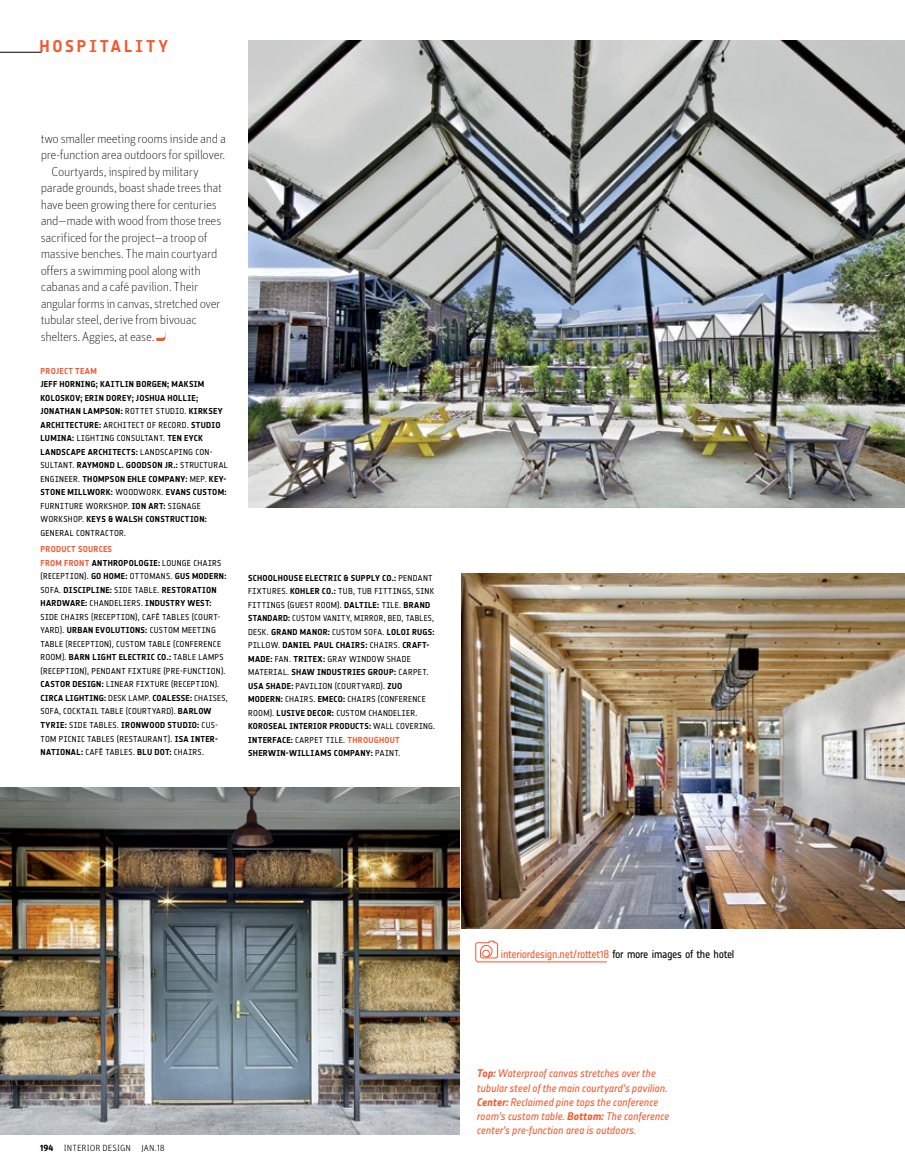
<style>
.page{position:relative;width:905px;height:1175px;background:#fff}
.page>*{position:absolute;margin:0;border:0;box-sizing:border-box;transform-origin:0 0}
.t1{font:16.8px "Notes Soft Bold Tf";letter-spacing:.17em;color:#f15a31}
.t2{font:100 13.2px "Unit OT";letter-spacing:-.025em;color:#000}
.t3{font:11.25px "Notes Soft";letter-spacing:-.025em;color:#f15a31}
.t4{font:10.8px/14.2px "Notes Regular Italic Tf";letter-spacing:-.01em;color:#f15a31}
.t5{font:300 9px "Unit Rounded OT";letter-spacing:.01em;color:#000}
.t6{font:8.55px/13.5px "Notes Bold Tf";letter-spacing:.03em;color:#000}
.t7{font:8.55px/13.5px "Notes Regular Tf";letter-spacing:.03em;color:#000}
.t8{font:8.55px/13.5px "Notes Bold Tf";letter-spacing:.025em;color:#f15a31}
.s1{font-family:"Notes Regular Tf"}
.s2{font-family:"Notes Bold Tf"}
.s3{color:#000}
.s4{font-family:"Notes Regular Tf";color:#000}
.s5{font-family:"Notes Bold Tf";color:#f15a31}
.s6{font-weight:700}
.s7{font-family:"Notes Bold Italic Tf"}
</style>
<div class="page">
<hr style="left:0;top:52px;width:42px;height:1px;background:#000">
<img style="left:248px;top:40px;width:656px;height:467px">
<img style="left:461px;top:574px;width:443px;height:354px">
<img style="left:0;top:787px;width:460px;height:347px">
<svg style="left:156px;top:336px;width:9px;height:5px"></svg>
<svg style="left:475px;top:940px;width:132px;height:22px"></svg>
<div style="left:482px;top:949px;width:7px;height:8px;border:1px solid #f15a31;border-radius:50%"></div>
<h1 class="t1" style="left:40px;top:37px;width:130px">HOSPITALITY</h1>
<h2 class="t2" style="left:41px;top:131px;width:187px">two smaller meeting rooms inside and a</h2>
<h2 class="t2" style="left:41px;top:147px;width:186px">pre-function area outdoors for spillover.</h2>
<h2 class="t2" style="left:51px;top:164px;width:149px">Courtyards, inspired by military</h2>
<h2 class="t2" style="left:41px;top:180px;width:183px">parade grounds, boast shade trees that</h2>
<h2 class="t2" style="left:41px;top:197px;width:178px">have been growing there for centuries</h2>
<h2 class="t2" style="left:41px;top:213px;width:182px">and—made with wood from those trees</h2>
<h2 class="t2" style="left:41px;top:230px;width:168px">sacrificed for the project—a troop of</h2>
<h2 class="t2" style="left:41px;top:246px;width:178px">massive benches. The main courtyard</h2>
<h2 class="t2" style="left:41px;top:263px;width:162px">offers a swimming pool along with</h2>
<h2 class="t2" style="left:41px;top:279px;width:159px">cabanas and a café pavilion. Their</h2>
<h2 class="t2" style="left:41px;top:296px;width:181px">angular forms in canvas, stretched over</h2>
<h2 class="t2" style="left:41px;top:312px;width:158px">tubular steel, derive from bivouac</h2>
<h2 class="t2" style="left:41px;top:329px;width:115px">shelters. Aggies, at ease.</h2>
<p class="t8" style="left:40px;top:364px;width:58px">PROJECT TEAM</p>
<p class="t6" style="left:40px;top:377px;width:184px">JEFF HORNING; KAITLIN BORGEN; MAKSIM KOLOSKOV; ERIN DOREY; JOSHUA HOLLIE; JONATHAN LAMPSON: <span class="s1">ROTTET STUDIO.</span> KIRKSEY ARCHITECTURE: <span class="s1">ARCHITECT OF RECORD.</span> STUDIO</p>
<p class="t7" style="left:40px;top:431px;width:164px"><span class="s2">LUMINA:</span> LIGHTING CONSULTANT. <span class="s2">TEN EYCK</span></p>
<p class="t6" style="left:40px;top:445px;width:189px">LANDSCAPE ARCHITECTS: <span class="s1">LANDSCAPING CON-SULTANT.</span> RAYMOND L. GOODSON JR.: <span class="s1">STRUCTURAL ENGINEER.</span> THOMPSON EHLE COMPANY: <span class="s1">MEP.</span> KEY-STONE MILLWORK: <span class="s1">WOODWORK.</span> EVANS CUSTOM:</p>
<p class="t7" style="left:41px;top:499px;width:162px">FURNITURE WORKSHOP. <span class="s2">ION ART:</span> SIGNAGE</p>
<p class="t6" style="left:41px;top:512px;width:168px"><span class="s1">WORKSHOP.</span> KEYS &amp; WALSH CONSTRUCTION:</p>
<p class="t7" style="left:40px;top:526px;width:87px">GENERAL CONTRACTOR.</p>
<p class="t8" style="left:40px;top:542px;width:182px">PRODUCT SOURCES<br>FROM FRONT <span class="s3">ANTHROPOLOGIE:</span> <span class="s4">LOUNGE CHAIRS</span></p>
<p class="t7" style="left:40px;top:569px;width:187px">(RECEPTION). <span class="s2">GO HOME:</span> OTTOMANS. <span class="s2">GUS MODERN:</span></p>
<p class="t6" style="left:41px;top:583px;width:177px"><span class="s1">SOFA.</span> DISCIPLINE: <span class="s1">SIDE TABLE.</span> RESTORATION<br>HARDWARE: <span class="s1">CHANDELIERS.</span> INDUSTRY WEST:</p>
<p class="t7" style="left:41px;top:610px;width:182px">SIDE CHAIRS (RECEPTION), CAFÉ TABLES (COURT-<br>YARD). <span class="s2">URBAN EVOLUTIONS:</span> CUSTOM MEETING<br>TABLE (RECEPTION), CUSTOM TABLE (CONFERENCE</p>
<p class="t6" style="left:41px;top:650px;width:184px"><span class="s1">ROOM).</span> BARN LIGHT ELECTRIC CO.: <span class="s1">TABLE LAMPS</span></p>
<p class="t7" style="left:41px;top:664px;width:186px">(RECEPTION), PENDANT FIXTURE (PRE-FUNCTION).<br><span class="s2">CASTOR DESIGN:</span> LINEAR FIXTURE (RECEPTION).</p>
<p class="t6" style="left:41px;top:691px;width:189px">CIRCA LIGHTING: <span class="s1">DESK LAMP.</span> COALESSE: <span class="s1">CHAISES,</span></p>
<p class="t7" style="left:40px;top:704px;width:172px">SOFA, COCKTAIL TABLE (COURTYARD). <span class="s2">BARLOW</span></p>
<p class="t6" style="left:40px;top:718px;width:179px">TYRIE: <span class="s1">SIDE TABLES.</span> IRONWOOD STUDIO: <span class="s1">CUS-</span></p>
<p class="t7" style="left:40px;top:731px;width:179px">TOM PICNIC TABLES (RESTAURANT). <span class="s2">ISA INTER-<br>NATIONAL:</span> CAFÉ TABLES. <span class="s2">BLU DOT:</span> CHAIRS.</p>
<p class="t6" style="left:248px;top:571px;width:186px">SCHOOLHOUSE ELECTRIC &amp; SUPPLY CO.: <span class="s1">PENDANT</span></p>
<p class="t7" style="left:248px;top:584px;width:187px">FIXTURES. <span class="s2">KOHLER CO.:</span> TUB, TUB FITTINGS, SINK<br>FITTINGS (GUEST ROOM). <span class="s2">DALTILE:</span> TILE. <span class="s2">BRAND<br>STANDARD:</span> CUSTOM VANITY, MIRROR, BED, TABLES,</p>
<p class="t6" style="left:248px;top:625px;width:188px"><span class="s1">DESK.</span> GRAND MANOR: <span class="s1">CUSTOM SOFA.</span> LOLOI RUGS:<br><span class="s1">PILLOW.</span> DANIEL PAUL CHAIRS: <span class="s1">CHAIRS.</span> CRAFT-</p>
<p class="t7" style="left:248px;top:652px;width:164px"><span class="s2">MADE:</span> FAN. <span class="s2">TRITEX:</span> GRAY WINDOW SHADE</p>
<p class="t6" style="left:248px;top:665px;width:182px"><span class="s1">MATERIAL.</span> SHAW INDUSTRIES GROUP: <span class="s1">CARPET.</span></p>
<p class="t7" style="left:248px;top:679px;width:179px"><span class="s2">USA SHADE:</span> PAVILION (COURTYARD). <span class="s2">ZUO<br>MODERN:</span> CHAIRS. <span class="s2">EMECO:</span> CHAIRS (CONFERENCE<br>ROOM). <span class="s2">LUSIVE DECOR:</span> CUSTOM CHANDELIER.</p>
<p class="t6" style="left:248px;top:719px;width:188px">KOROSEAL INTERIOR PRODUCTS: <span class="s1">WALL COVERING.</span></p>
<p class="t7" style="left:248px;top:733px;width:153px"><span class="s2">INTERFACE:</span> CARPET TILE. <span class="s5">THROUGHOUT</span></p>
<p class="t6" style="left:248px;top:746px;width:154px">SHERWIN-WILLIAMS COMPANY: <span class="s1">PAINT.</span></p>
<p class="t5" style="left:40px;top:1142px;width:126px"><span class="s6">194</span> INTERIOR DESIGN JAN.18</p>
<h3 class="t3" style="left:500px;top:947px;width:235px">interiordesign.net/rottet18 <span class="s3">for more images of the hotel</span></h3>
<p class="t4" style="left:476px;top:1066px;width:194px"><span class="s7">Top:</span> Waterproof canvas stretches over the tubular steel of the main courtyard’s pavilion.<br><span class="s7">Center:</span> Reclaimed pine tops the conference room’s custom table. <span class="s7">Bottom:</span> The conference center’s pre-function area is outdoors.</p>
</div>
